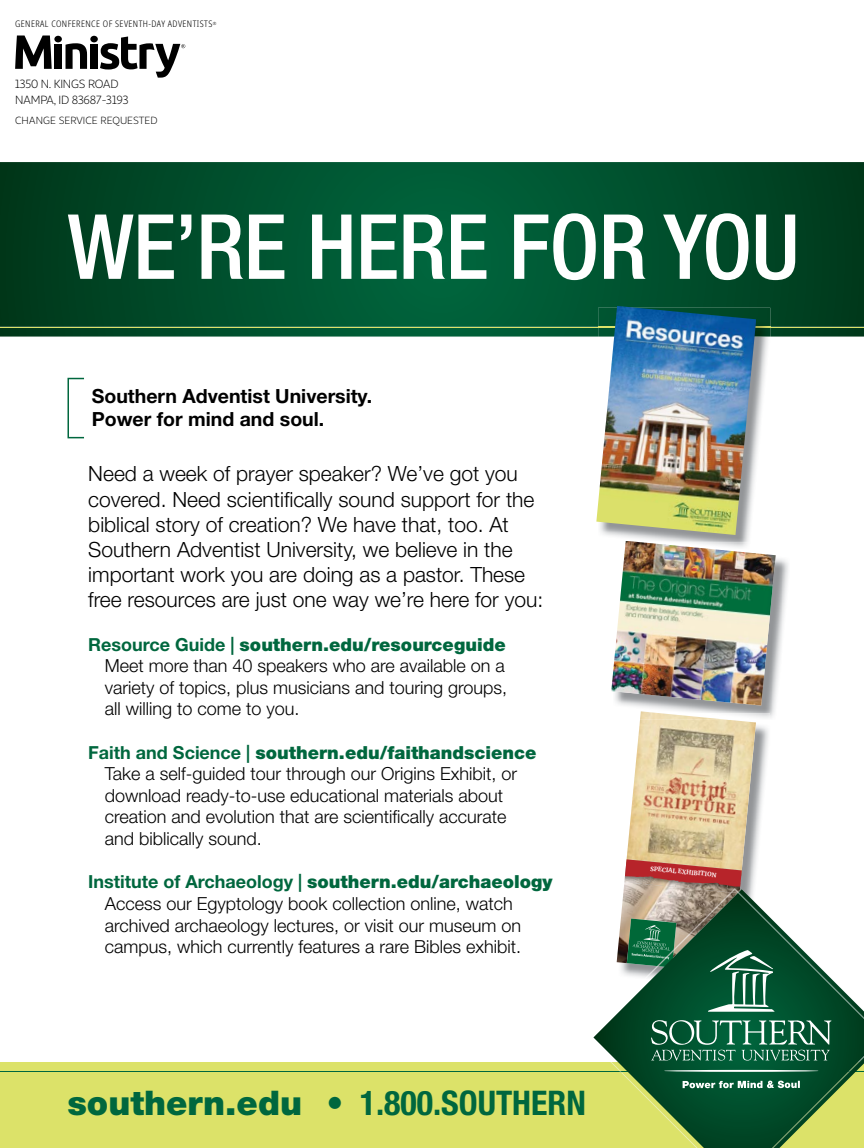
<style>
.page{position:relative;width:864px;height:1148px;background:#fff}
.page>*{position:absolute;margin:0;border:0;box-sizing:border-box;transform-origin:0 0}
.t1{font:500 condensed 90px "Helvetica Neue LT Std";letter-spacing:-.01em;color:#fff}
.t2{font:700 condensed 33.9px "Helvetica Neue LT Std";color:#00673e}
.t3{font:300 21px/25.2px "Helvetica Neue LT Std";color:#000}
.t4{font:700 19.5px/23.4px "Helvetica Neue LT Std";color:#000}
.t5{font:300 18px/21.6px "Helvetica Neue LT Std";color:#000}
.t6{font:12px/15.8px "Sana Sans Alt";letter-spacing:-.025em;color:#000}
.t7{font:10.5px "Sana Sans Alt";color:#000}
.t8{font:300 condensed 9px "Noto Sans";letter-spacing:.05em;color:#000}
.t9{font:700 6px "Merriweather";color:#fff}
.s1{font-weight:700;color:#00673e}
.s2{font-weight:900;color:#00673e}
.s3{font-weight:900;font-stretch:normal}
</style>
<div class="page">
<svg style="left:0;top:162px;width:864px;height:174px;background:#004f2c"></svg>
<div style="left:0;top:1062px;width:864px;height:86px;background:#dce269"></div>
<hr style="left:0;top:1071px;width:864px;height:1px;background:#00673e">
<hr style="left:0;top:327px;width:864px;height:1px;background:#dce269">
<img style="left:626px;top:725px;width:143px;height:133px">
<img style="left:627px;top:720px;width:129px;height:138px">
<svg style="left:593px;top:858px;width:271px;height:290px"></svg>
<div style="left:67px;top:378px;width:18px;height:60px;border:2px solid #00673e"></div>
<img style="left:626px;top:558px;width:162px;height:160px">
<img style="left:640px;top:711px;width:89px;height:9px">
<img style="left:611px;top:549px;width:165px;height:156px">
<img style="left:609px;top:308px;width:161px;height:234px">
<img style="left:756px;top:327px;width:14px;height:1px">
<img style="left:625px;top:541px;width:86px;height:8px">
<img style="left:596px;top:306px;width:160px;height:229px">
<svg style="left:15px;top:35px;width:37px;height:34px"></svg>
<div style="left:55px;top:44px;width:7px;height:25px;background:#000"></div>
<svg style="left:66px;top:43px;width:21px;height:26px"></svg>
<div style="left:91px;top:44px;width:7px;height:25px;background:#000"></div>
<div style="left:54px;top:36px;width:8px;height:6px;background:#000;border-radius:50%"></div>
<div style="left:90px;top:36px;width:8px;height:6px;background:#000;border-radius:50%"></div>
<svg style="left:100px;top:36px;width:85px;height:42px"></svg>
<p class="t8" style="left:15px;top:18px;width:203px">GENERAL CONFERENCE OF SEVENTH-DAY ADVENTISTS<sup>®</sup></p>
<p class="t6" style="left:15px;top:76px;width:115px">1350 N. KINGS ROAD<br>NAMPA, ID 83687-3193</p>
<p class="t7" style="left:15px;top:114px;width:144px">CHANGE SERVICE REQUESTED</p>
<h1 class="t1" style="left:67px;top:193px;width:734px">WE’RE HERE FOR YOU</h1>
<p class="t4" style="left:92px;top:384px;width:282px">Southern Adventist University.<br>Power for mind and soul.</p>
<p class="t3" style="left:88px;top:461px;width:456px">Need a week of prayer speaker? We’ve got you covered. Need scientifically sound support for the biblical story of creation? We have that, too. At Southern Adventist University, we believe in the important work you are doing as a pastor. These free resources are just one way we’re here for you:</p>
<p class="t5" style="left:105px;top:633px;width:404px;text-indent:-17px"><span class="s1">Resource Guide |</span> <span class="s2">southern.edu/resourceguide </span>Meet more than 40 speakers who are available on a variety of topics, plus musicians and touring groups, all willing to come to you.</p>
<p class="t5" style="left:105px;top:741px;width:433px;text-indent:-17px"><span class="s1">Faith and Science |</span> <span class="s2">southern.edu/faithandscience </span>Take a self-guided tour through our Origins Exhibit, or download ready-to-use educational materials about creation and evolution that are scientifically accurate and biblically sound.</p>
<p class="t5" style="left:105px;top:870px;width:449px;text-indent:-17px"><span class="s1">Institute of Archaeology |</span> <span class="s2">southern.edu/archaeology </span>Access our Egyptology book collection online, watch archived archaeology lectures, or visit our museum on campus, which currently features a rare Bibles exhibit.</p>
<h2 class="t2" style="left:68px;top:1082px;width:520px"><span class="s3">southern.edu</span> • 1.800.SOUTHERN</h2>
<p class="t9" style="left:651px;top:864px;width:68px;rotate:5deg">SPECIAL EXHIBITION</p>
</div>
